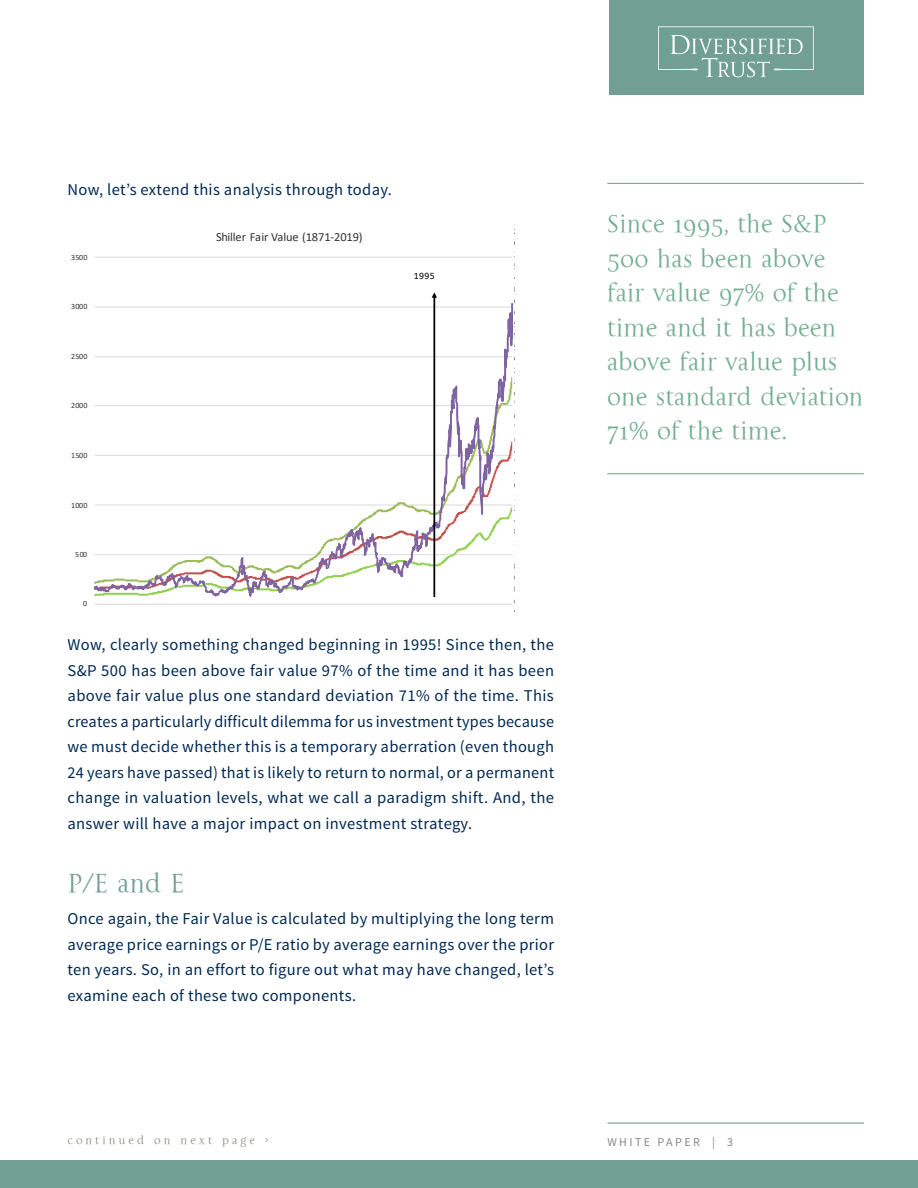
<style>
.page{position:relative;width:918px;height:1188px;background:#fff}
.page>*{position:absolute;margin:0;border:0;box-sizing:border-box;transform-origin:0 0}
.Article_Header{font:27px "La Gioconda OSTT";color:#719f93}
.Body_Page1{font:25.5px/34.5px "La Gioconda OSTT";color:#72ae90}
.Body_Page1-2{font:16.5px/25.5px "Source Sans Pro";letter-spacing:.02em;color:#002953;text-align:justify}
.t1{font:12.45px "Calibri";letter-spacing:-.015em;color:#333}
.t2{font:12px "La Gioconda OSTT";letter-spacing:.25em;color:#8b8e81}
.t3{font:12px "Source Sans Pro";letter-spacing:.2em;color:#888788}
.t4{font:9.75px "Calibri";color:#000}
.t5{font:8.85px "Courier";color:#000}
.t6{font:7.95px "Calibri";letter-spacing:.05em;color:#333}
</style>
<div class="page">
<div style="left:609px;top:0;width:255px;height:94px;background:#719f93"></div>
<svg style="left:658px;top:26px;width:156px;height:51px"></svg>
<div style="left:0;top:1161px;width:918px;height:27px;background:#719f93"></div>
<hr style="left:608px;top:1122px;width:256px;height:2px;background:#719f93">
<svg style="left:95px;top:256px;width:418px;height:349px"></svg>
<svg style="left:94px;top:292px;width:418px;height:305px"></svg>
<hr style="left:607px;top:183px;width:257px;height:1px;background:#72ae90">
<hr style="left:607px;top:473px;width:257px;height:1px;background:#72ae90">
<p class="Body_Page1-2" style="left:68px;top:177px;width:326px">Now, let’s extend this analysis through today.</p>
<p class="t6" style="left:71px;top:252px;width:18px">3500</p>
<p class="t6" style="left:71px;top:301px;width:18px">3000</p>
<p class="t6" style="left:71px;top:350px;width:18px">2500</p>
<p class="t6" style="left:71px;top:400px;width:18px">2000</p>
<p class="t6" style="left:71px;top:450px;width:18px">1500</p>
<p class="t6" style="left:71px;top:500px;width:18px">1000</p>
<p class="t6" style="left:75px;top:549px;width:14px">500</p>
<p class="t6" style="left:83px;top:598px;width:6px">0</p>
<p class="t1" style="left:216px;top:229px;width:148px">Shiller Fair Value (1871-2019)</p>
<p class="t5" style="left:238px;top:236px;width:147px">1412.99 0.5641424 848.97738</p>
<p class="t4" style="left:414px;top:269px;width:22px">1995</p>
<p class="Body_Page1-2" style="left:68px;top:632px;width:488px">Wow, clearly something changed beginning in 1995! Since then, the S&amp;P 500 has been above fair value 97% of the time and it has been above fair value plus one standard deviation 71% of the time. This creates a particularly difficult dilemma for us investment types because we must decide whether this is a temporary aberration (even though 24 years have passed) that is likely to return to normal, or a permanent change in valuation levels, what we call a paradigm shift. And, the answer will have a major impact on investment strategy.</p>
<p class="Article_Header" style="left:68px;top:867px;width:119px">P/E and E</p>
<p class="Body_Page1-2" style="left:68px;top:906px;width:488px">Once again, the Fair Value is calculated by multiplying the long term average price earnings or P/E ratio by average earnings over the prior ten years. So, in an effort to figure out what may have changed, let’s examine each of these two components.</p>
<p class="Body_Page1" style="left:607px;top:206px;width:258px">Since 1995, the S&amp;P<br>500 has been above fair value 97% of the time and it has been above fair value plus one standard deviation<br>71% of the time.</p>
<p class="t2" style="left:68px;top:1133px;width:202px">continued on next page &gt;</p>
<p class="t3" style="left:608px;top:1135px;width:127px">WHITE PAPER | 3</p>
</div>
